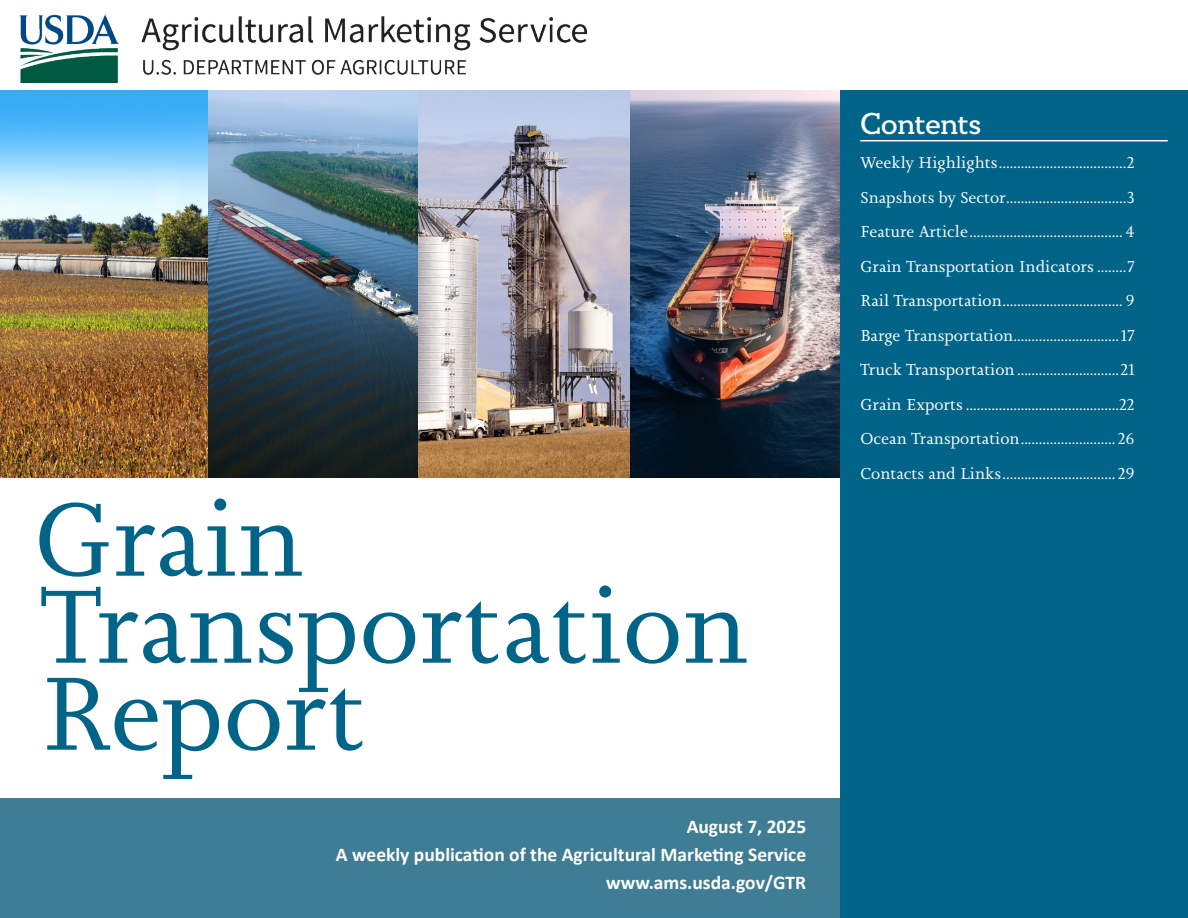
<style>
.page{position:relative;width:1188px;height:918px;background:#fff}
.page>*{position:absolute;margin:0;border:0;box-sizing:border-box;transform-origin:0 0}
.t1{font:108px/87px "Joanna Nova";color:#006488}
.TOC_Heading{font:500 30px "Circe Slab A";color:#fff}
.Cover_date{font:700 19.5px "Calibri";color:#fff}
.t2{font:16.5px "Joanna Nova";color:#fff}
</style>
<div class="page">
<img style="left:19px;top:14px;width:567px;height:69px">
<div style="left:0;top:798px;width:853px;height:67px;background:#3e7d93"></div>
<div style="left:0;top:854px;width:853px;height:64px;background:#3e7d93"></div>
<img style="left:0;top:91px;width:208px;height:386px">
<img style="left:629px;top:91px;width:211px;height:386px">
<img style="left:208px;top:91px;width:211px;height:386px">
<img style="left:419px;top:91px;width:210px;height:386px">
<div style="left:840px;top:91px;width:348px;height:827px;background:#006488"></div>
<hr style="left:860px;top:140px;width:308px;height:1px;background:#fff">
<h1 class="t1" style="left:32px;top:496px;width:718px">Grain<br>Transportation<br>Report</h1>
<p class="Cover_date" style="left:687px;top:813px;width:121px">August 7, 2025</p>
<p class="Cover_date" style="left:336px;top:841px;width:472px">A weekly publication of the Agricultural Marketing Service</p>
<p class="Cover_date" style="left:606px;top:869px;width:202px">www.ams.usda.gov/GTR</p>
<h2 class="TOC_Heading" style="left:860px;top:106px;width:122px">Contents</h2>
<p class="t2" style="left:860px;top:152px;width:276px">Weekly Highlights...................................2</p>
<p class="t2" style="left:860px;top:187px;width:276px">Snapshots by Sector.................................3</p>
<p class="t2" style="left:860px;top:221px;width:276px">Feature Article.......................................... 4</p>
<p class="t2" style="left:860px;top:256px;width:276px">Grain Transportation Indicators ........7</p>
<p class="t2" style="left:860px;top:290px;width:276px">Rail Transportation................................. 9</p>
<p class="t2" style="left:860px;top:325px;width:276px">Barge Transportation.............................17</p>
<p class="t2" style="left:860px;top:359px;width:276px">Truck Transportation............................21</p>
<p class="t2" style="left:860px;top:394px;width:276px">Grain Exports ..........................................22</p>
<p class="t2" style="left:860px;top:428px;width:276px">Ocean Transportation.......................... 26</p>
<p class="t2" style="left:860px;top:463px;width:276px">Contacts and Links............................... 29</p>
</div>
